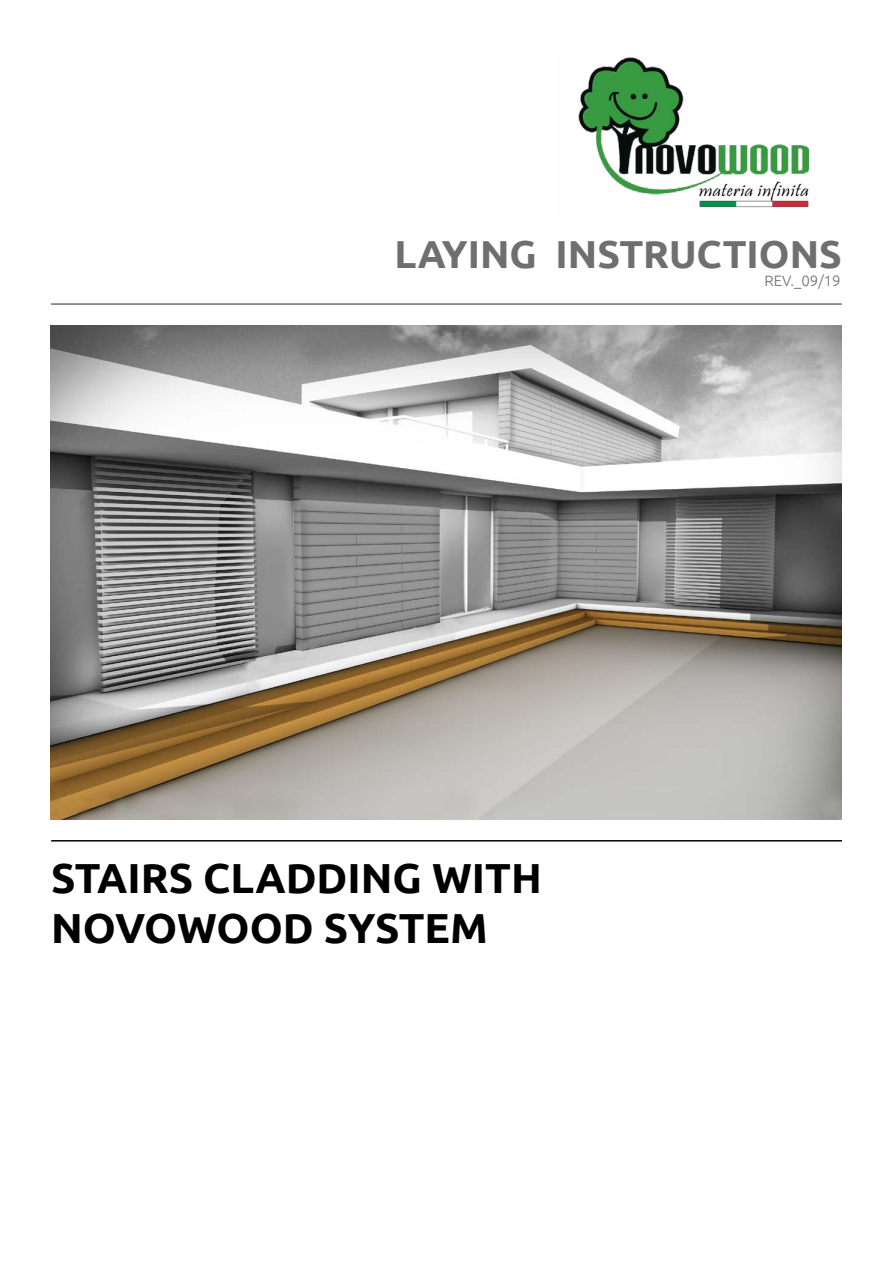
<style>
.page{position:relative;width:893px;height:1263px;background:#fff}
.page>*{position:absolute;margin:0;border:0;box-sizing:border-box;transform-origin:0 0}
.t1{font:700 42px/50.4px "Ubuntu";color:#000}
.t2{font:700 39px "Ubuntu";color:#706f6f}
.t3{font:300 15px "Ubuntu";color:#706f6f}
</style>
<div class="page">
<img style="left:51px;top:325px;width:791px;height:494px">
<hr style="left:51px;top:303px;width:791px;height:2px;background:#706f6f">
<hr style="left:51px;top:840px;width:791px;height:1px;background:#000">
<img style="left:578px;top:57px;width:232px;height:151px">
<p class="t2" style="left:395px;top:231px;width:449px">LAYING INSTRUCTIONS</p>
<p class="t3" style="left:764px;top:272px;width:78px">REV._09/19</p>
<p class="t1" style="left:51px;top:852px;width:492px">STAIRS CLADDING WITH<br>NOVOWOOD SYSTEM</p>
</div>
